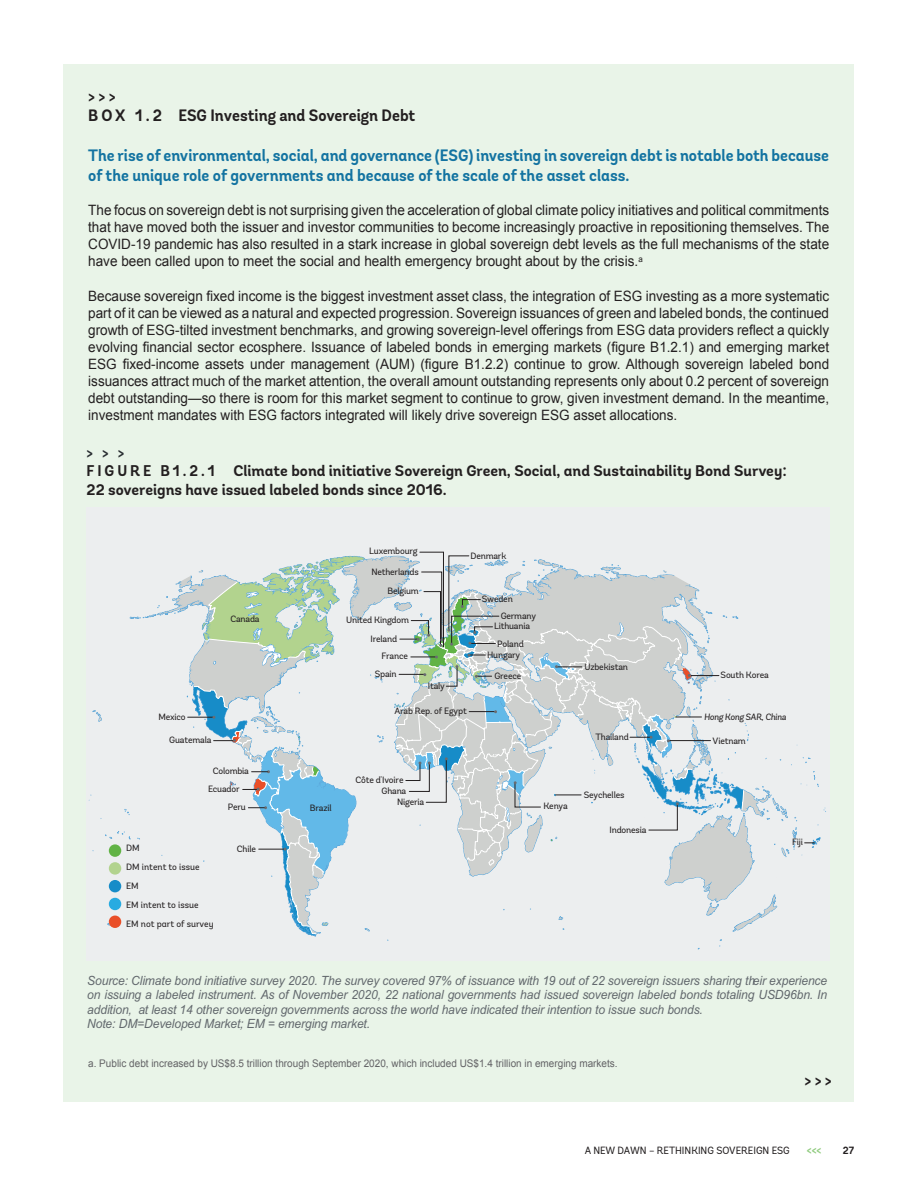
<style>
.page{position:relative;width:918px;height:1188px;background:#fff}
.page>*{position:absolute;margin:0;border:0;box-sizing:border-box;transform-origin:0 0}
.Resaltado_Box{font:700 16.5px/19.8px "Andes";color:#1373a1;scale:.95 1}
.Tit__Box{font:700 16.5px "Andes Rounded";color:#231f20;scale:.95 1}
.t1{font:700 15.45px "Andes";color:#292e32;scale:.95 1}
.t2{font:700 15.3px/18.5px "Andes";color:#231f20}
.txt_box{font:14.25px/17.1px "Arial";color:#231f20;text-align:justify;scale:.95 1}
.t3{font:italic 12.75px/14.4px "Arial";letter-spacing:-.01em;color:#62686d;scale:.95 1}
.footnote{font:10.5px "Arial";color:#636366;scale:.95 1}
.t4{font:10.5px "Andes";color:#231f20;scale:.95 1}
.t5{font:700 10.5px "Andes";color:#231f20;scale:.95 1}
.t6{font:9.15px/11.4px "Andes";letter-spacing:-.02em;color:#231f20}
.t7{font:9.15px/18.8px "Andes";color:#231f20}
.t8{font:italic 9.15px "Andes";letter-spacing:-.02em;color:#231f20}
.s1{font-size:15.45px}
</style>
<div class="page">
<div style="left:64px;top:64px;width:790px;height:1037px;background:#e9f4e8"></div>
<div style="left:87px;top:507px;width:743px;height:454px;background:#eceeef"></div>
<svg style="left:89px;top:556px;width:731px;height:393px"></svg>
<div style="left:109px;top:916px;width:12px;height:12px;background:#e94f28;border-radius:50%"></div>
<div style="left:109px;top:880px;width:12px;height:12px;background:#178cc8;border-radius:50%"></div>
<div style="left:109px;top:844px;width:12px;height:13px;background:#61b345;border-radius:50%"></div>
<div style="left:109px;top:862px;width:12px;height:13px;background:#b2d38e;border-radius:50%"></div>
<div style="left:109px;top:898px;width:12px;height:12px;background:#28abe1;border-radius:50%"></div>
<p class="Tit__Box" style="left:88px;top:86px;width:30px">&gt; &gt; &gt;</p>
<p class="Tit__Box" style="left:88px;top:105px;width:346px">B O X 1 . 2 ESG Investing and Sovereign Debt</p>
<p class="Resaltado_Box" style="left:88px;top:146px;width:782px">The rise of environmental, social, and governance (ESG) investing in sovereign debt is notable both because of the unique role of governments and because of the scale of the asset class.</p>
<p class="txt_box" style="left:88px;top:202px;width:782px">The focus on sovereign debt is not surprising given the acceleration of global climate policy initiatives and political commitments that have moved both the issuer and investor communities to become increasingly proactive in repositioning themselves. The COVID-19 pandemic has also resulted in a stark increase in global sovereign debt levels as the full mechanisms of the state have been called upon to meet the social and health emergency brought about by the crisis.<sup>a</sup></p>
<p class="txt_box" style="left:88px;top:287px;width:782px">Because sovereign fixed income is the biggest investment asset class, the integration of ESG investing as a more systematic part of it can be viewed as a natural and expected progression. Sovereign issuances of green and labeled bonds, the continued growth of ESG-tilted investment benchmarks, and growing sovereign-level offerings from ESG data providers reflect a quickly evolving financial sector ecosphere. Issuance of labeled bonds in emerging markets (figure B1.2.1) and emerging market ESG fixed-income assets under management (AUM) (figure B1.2.2) continue to grow. Although sovereign labeled bond issuances attract much of the market attention, the overall amount outstanding represents only about 0.2 percent of sovereign debt outstanding—so there is room for this market segment to continue to grow, given investment demand. In the meantime, investment mandates with ESG factors integrated will likely drive sovereign ESG asset allocations.</p>
<p class="t1" style="left:87px;top:443px;width:41px">&gt; &gt; &gt;</p>
<p class="t2" style="left:87px;top:462px;width:702px"><span class="s1">F I G U R E B 1 . 2 . 1</span> Climate bond initiative Sovereign Green, Social, and Sustainability Bond Survey:<br>22 sovereigns have issued labeled bonds since 2016.</p>
<p class="t6" style="left:230px;top:614px;width:31px">Canada</p>
<p class="t6" style="left:158px;top:711px;width:29px">Mexico</p>
<p class="t6" style="left:169px;top:734px;width:44px">Guatemala</p>
<p class="t6" style="left:213px;top:765px;width:38px">Colombia</p>
<p class="t6" style="left:228px;top:802px;width:20px">Peru</p>
<p class="t6" style="left:208px;top:783px;width:33px">Ecuador</p>
<p class="t7" style="left:126px;top:839px;width:89px">DM<br>DM intent to issue<br>EM<br>EM intent to issue<br>EM not part of survey</p>
<p class="t6" style="left:237px;top:843px;width:21px">Chile</p>
<p class="t6" style="left:369px;top:546px;width:50px">Luxembourg</p>
<p class="t6" style="left:371px;top:562px;width:49px;line-height:19.8px;text-align:right">Netherlands<br>Belgium</p>
<p class="t6" style="left:370px;top:610px;width:40px;line-height:18.9px;text-indent:-24px">United Kingdom<br>Ireland</p>
<p class="t6" style="left:375px;top:648px;width:35px;line-height:17.5px;text-indent:7px">France<br>Spain</p>
<p class="t6" style="left:428px;top:680px;width:19px">Italy</p>
<p class="t6" style="left:471px;top:550px;width:37px">Denmark</p>
<p class="t6" style="left:482px;top:594px;width:33px">Sweden</p>
<p class="t6" style="left:501px;top:610px;width:37px">Germany</p>
<p class="t6" style="left:487px;top:638px;width:38px;text-indent:10px">Poland<br>Hungary</p>
<p class="t6" style="left:494px;top:620px;width:38px">Lithuania</p>
<p class="t6" style="left:494px;top:670px;width:28px">Greece</p>
<p class="t6" style="left:394px;top:705px;width:74px">Arab Rep. of Egypt</p>
<p class="t6" style="left:310px;top:802px;width:23px">Brazil</p>
<p class="t6" style="left:355px;top:774px;width:50px">Côte d'Ivoire</p>
<p class="t6" style="left:382px;top:785px;width:26px">Ghana</p>
<p class="t6" style="left:397px;top:796px;width:29px">Nigeria</p>
<p class="t6" style="left:543px;top:801px;width:26px">Kenya</p>
<p class="t6" style="left:584px;top:661px;width:45px">Uzbekistan</p>
<p class="t6" style="left:595px;top:731px;width:35px">Thailand</p>
<p class="t6" style="left:584px;top:789px;width:42px">Seychelles</p>
<p class="t6" style="left:610px;top:824px;width:38px">Indonesia</p>
<p class="t6" style="left:721px;top:669px;width:50px">South Korea</p>
<p class="t8" style="left:704px;top:711px;width:84px">Hong Kong SAR, China</p>
<p class="t6" style="left:713px;top:735px;width:35px">Vietnam</p>
<p class="t6" style="left:792px;top:836px;width:12px">Fiji</p>
<p class="t3" style="left:87px;top:973px;width:780px">Source: Climate bond initiative survey 2020. The survey covered 97% of issuance with 19 out of 22 sovereign issuers sharing their experience on issuing a labeled instrument. As of November 2020, 22 national governments had issued sovereign labeled bonds totaling USD96bn. In addition, at least 14 other sovereign governments across the world have indicated their intention to issue such bonds.<br>Note: DM=Developed Market; EM = emerging market.</p>
<p class="footnote" style="left:88px;top:1057px;width:559px">a. Public debt increased by US$8.5 trillion through September 2020, which included US$1.4 trillion in emerging markets.</p>
<p class="Tit__Box" style="left:804px;top:1070px;width:30px">&gt; &gt; &gt;</p>
<p class="t4" style="left:585px;top:1144px;width:217px">A NEW DAWN – RETHINKING SOVEREIGN ESG</p>
<p class="t5" style="left:843px;top:1144px;width:13px">27</p>
</div>
